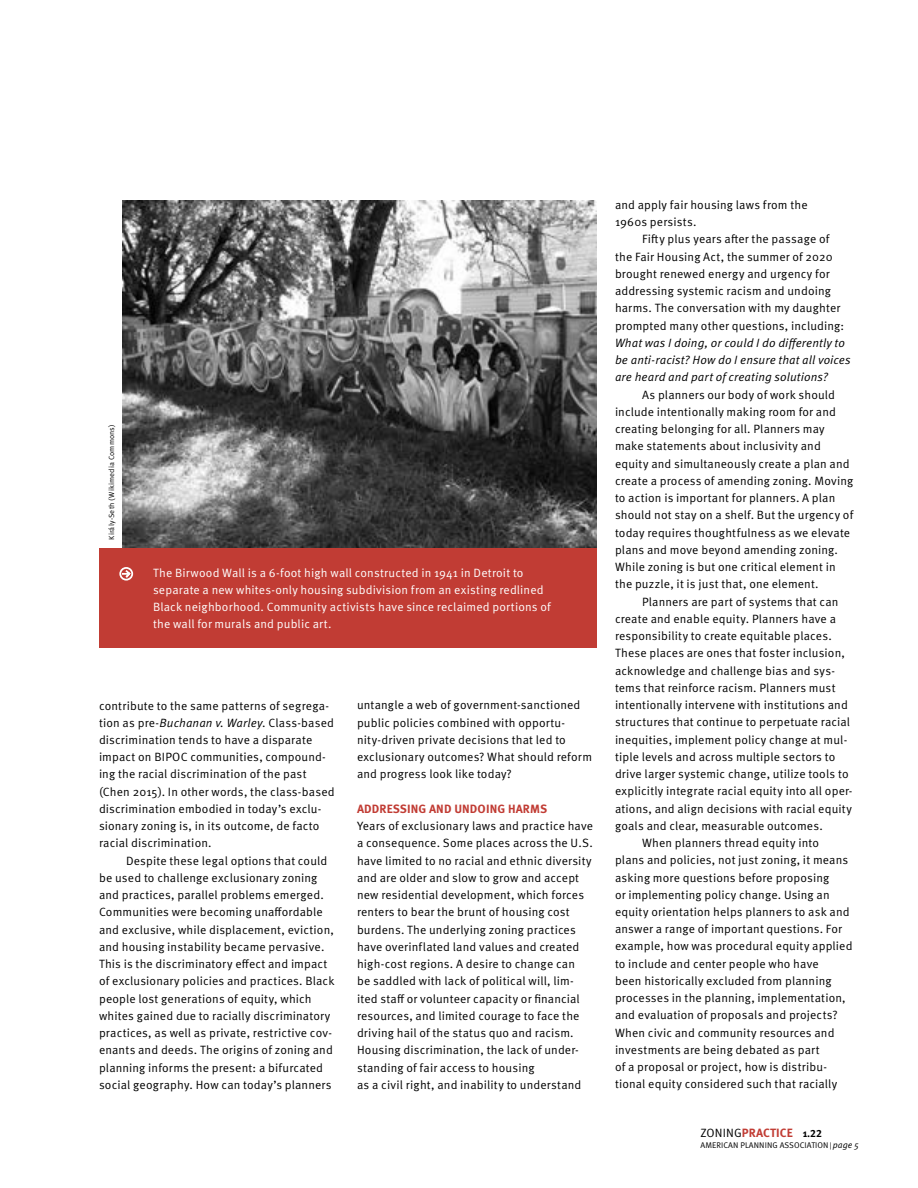
<style>
.page{position:relative;width:918px;height:1188px;background:#fff}
.page>*{position:absolute;margin:0;border:0;box-sizing:border-box;transform-origin:0 0}
.Body_Text{font:12px/17.2px "Meta OT Norm";letter-spacing:.01em;color:#000}
.Body_First{font:12px/17.2px "Meta OT Norm";letter-spacing:.01em;color:#000}
.t1{font:12px/17.2px "Meta OT Norm";letter-spacing:.01em;color:#fff}
.A_Head{font:700 12px "Meta OT";letter-spacing:.01em;color:#c13c34}
.t2{font:8.25px "Meta OT Norm";letter-spacing:.01em;color:#000}
.Credit{font:7.5px "Meta OT Norm";letter-spacing:.02em;color:#000}
.s1{font-family:"Meta OT Norm Ita"}
.s2{font-family:"Meta OT Norm";font-weight:400;color:#000}
.s3{font-size:10.5px;color:#000}
.s4{font-size:7.5px}
.s5{font-family:"Meta OT Norm Ita";font-size:9px}
</style>
<div class="page">
<img style="left:122px;top:201px;width:475px;height:347px">
<div style="left:99px;top:548px;width:498px;height:100px;background:#c13c34"></div>
<svg style="left:119px;top:567px;width:15px;height:14px"></svg>
<p class="Credit" style="left:107px;top:540px;width:117px;rotate:-90deg">Király-Seth (Wikimedia Commons)</p>
<p class="t1" style="left:153px;top:564px;width:399px">The Birwood Wall is a 6-foot high wall constructed in 1941 in Detroit to separate a new whites-only housing subdivision from an existing redlined Black neighborhood. Community activists have since reclaimed portions of the wall for murals and public art.</p>
<p class="Body_Text" style="left:99px;top:697px;width:237px">contribute to the same patterns of segrega&shy;tion as pre-<span class="s1">Buchanan v. Warley</span>. Class-based discrimination tends to have a disparate impact on BIPOC communities, compound&shy;ing the racial discrimination of the past (Chen 2015). In other words, the class-based discrimination embodied in today’s exclu&shy;sionary zoning is, in its outcome, de facto racial discrimination.</p>
<p class="Body_Text" style="left:99px;top:852px;width:237px;text-indent:27px">Despite these legal options that could be used to challenge exclusionary zoning and practices, parallel problems emerged.<br>Communities were becoming unaffordable and exclusive, while displacement, eviction, and housing instability became pervasive.<br>This is the discriminatory effect and impact of exclusionary policies and practices. Black people lost generations of equity, which whites gained due to racially discriminatory practices, as well as private, restrictive cov&shy;enants and deeds. The origins of zoning and planning informs the present: a bifurcated social geography. How can today’s planners</p>
<p class="Body_Text" style="left:357px;top:697px;width:237px">untangle a web of government-sanctioned public policies combined with opportu&shy;nity-driven private decisions that led to exclusionary outcomes? What should reform and progress look like today?</p>
<h1 class="A_Head" style="left:357px;top:801px;width:192px">ADDRESSING AND UNDOING HARMS</h1>
<p class="Body_First" style="left:357px;top:817px;width:238px">Years of exclusionary laws and practice have a consequence. Some places across the U.S. have limited to no racial and ethnic diversity and are older and slow to grow and accept new residential development, which forces renters to bear the brunt of housing cost burdens. The underlying zoning practices have overinflated land values and created high-cost regions. A desire to change can<br>be saddled with lack of political will, lim&shy;ited staff or volunteer capacity or financial resources, and limited courage to face the driving hail of the status quo and racism.<br>Housing discrimination, the lack of under&shy;standing of fair access to housing<br>as a civil right, and inability to understand</p>
<p class="Body_First" style="left:615px;top:196px;width:194px">and apply fair housing laws from the<br>1960s persists.</p>
<p class="Body_Text" style="left:615px;top:231px;width:237px;text-indent:27px">Fifty plus years after the passage of<br>the Fair Housing Act, the summer of 2020 brought renewed energy and urgency for addressing systemic racism and undoing harms. The conversation with my daughter prompted many other questions, including:<br><span class="s1">What was I doing, or could I do differently to be anti-racist? How do I ensure that all voices are heard and part of creating solutions?</span></p>
<p class="Body_Text" style="left:615px;top:386px;width:240px;text-indent:27px">As planners our body of work should include intentionally making room for and creating belonging for all. Planners may make statements about inclusivity and equity and simultaneously create a plan and create a process of amending zoning. Moving to action is important for planners. A plan should not stay on a shelf. But the urgency of today requires thoughtfulness as we elevate plans and move beyond amending zoning.<br>While zoning is but one critical element in the puzzle, it is just that, one element.</p>
<p class="Body_Text" style="left:615px;top:593px;width:239px;text-indent:27px">Planners are part of systems that can create and enable equity. Planners have a responsibility to create equitable places.<br>These places are ones that foster inclusion, acknowledge and challenge bias and sys&shy;tems that reinforce racism. Planners must intentionally intervene with institutions and structures that continue to perpetuate racial inequities, implement policy change at mul&shy;tiple levels and across multiple sectors to drive larger systemic change, utilize tools to explicitly integrate racial equity into all oper&shy;ations, and align decisions with racial equity goals and clear, measurable outcomes.</p>
<p class="Body_Text" style="left:615px;top:834px;width:239px;text-indent:27px">When planners thread equity into<br>plans and policies, not just zoning, it means asking more questions before proposing<br>or implementing policy change. Using an equity orientation helps planners to ask and answer a range of important questions. For example, how was procedural equity applied to include and center people who have<br>been historically excluded from planning processes in the planning, implementation, and evaluation of proposals and projects?<br>When civic and community resources and investments are being debated as part<br>of a proposal or project, how is distribu&shy;tional equity considered such that racially</p>
<p class="A_Head" style="left:701px;top:1125px;width:123px"><span class="s2">ZONING</span>PRACTICE <span class="s3">1.22</span></p>
<p class="t2" style="left:700px;top:1140px;width:160px">AMERICAN PLANNING ASSOCIATION <span class="s4">|</span><span class="s5">page 5</span></p>
</div>
